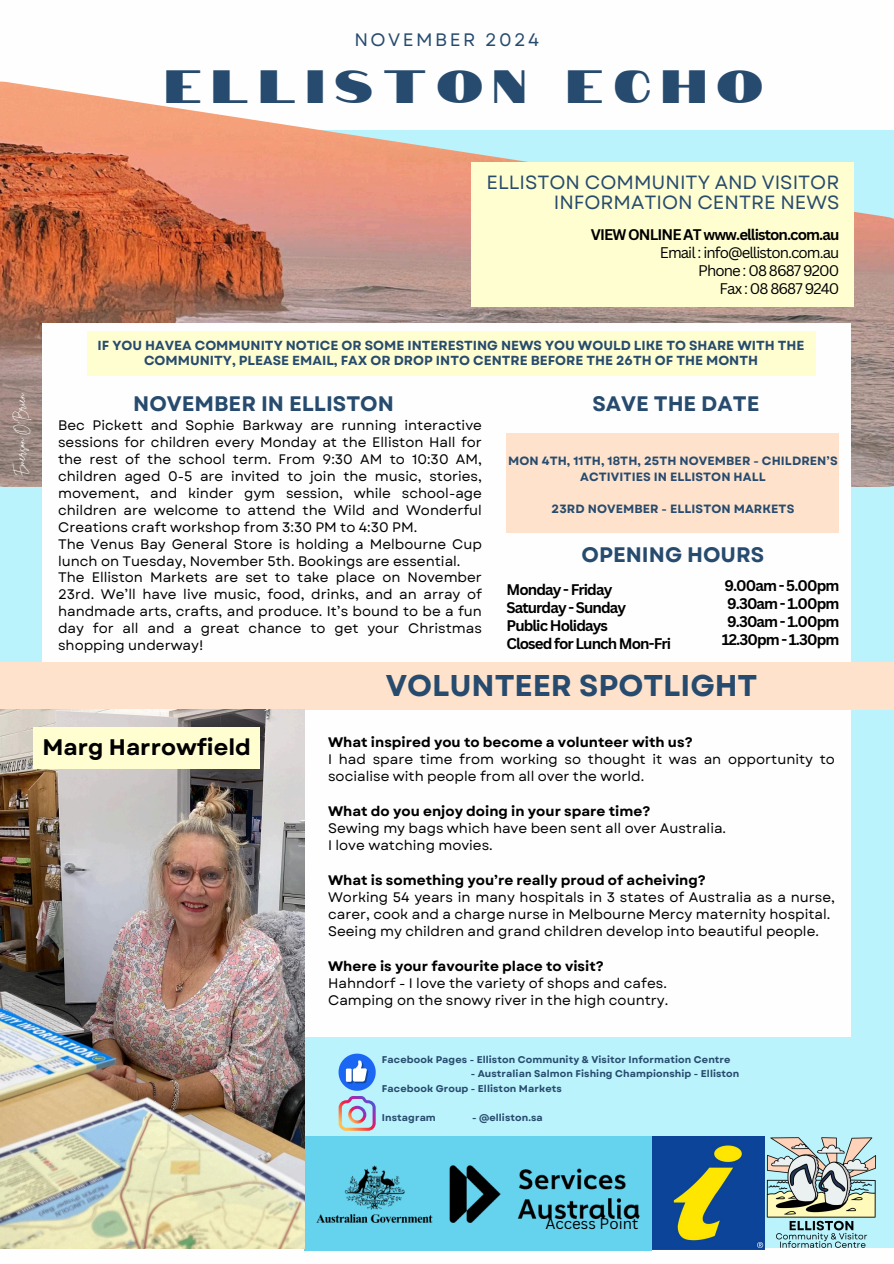
<style>
.page{position:relative;width:894px;height:1264px;background:#fff}
.page>*{position:absolute;margin:0;border:0;box-sizing:border-box;transform-origin:0 0}
.t1{font:46.5px "Notable";letter-spacing:.225em;color:#274b6e}
.t2{font:700 30px "Garet";color:#274b6e}
.t3{font:700 22.5px "Garet";color:#000}
.t4{font:700 21px "Garet";color:#274b6e}
.t5{font:19.05px/20.2px "Garet";color:#274b6e;text-align:right}
.t6{font:18px "Garet";letter-spacing:.14em;color:#274b6e}
.t7{font:700 15px/18px "Canva Sans";letter-spacing:-.06em;color:#000}
.t8{font:15px "Canva Sans";letter-spacing:-.06em;color:#000}
.t9{font:15px "Canva Sans";color:#000}
.t10{font:13.8px/16.8px "Garet";color:#000}
.t11{font:700 13.8px "Garet";color:#000}
.t12{font:700 13.05px/14.2px "Garet";color:#274b6e;text-align:center}
.t13{font:700 12px/15.8px "Garet";letter-spacing:.01em;color:#274b6e;text-align:center}
.t14{font:12px "Brittany Signature";color:#fefefe}
.t15{font:700 9.75px "Garet";letter-spacing:.01em;color:#274b6e}
</style>
<div class="page">
<div style="left:0;top:0;width:893px;height:1263px;background:#baf3fb"></div>
<div style="left:0;top:0;width:893px;height:129px;background:#fefefe"></div>
<div style="left:0;top:1248px;width:893px;height:15px;background:#fefefe"></div>
<img style="left:0;top:81px;width:893px;height:406px">
<div style="left:43px;top:323px;width:807px;height:713px;background:#fefefe"></div>
<img style="left:304px;top:1135px;width:572px;height:115px">
<svg style="left:338px;top:1053px;width:37px;height:77px"></svg>
<div style="left:0;top:662px;width:893px;height:47px;background:#fee2cb"></div>
<div style="left:506px;top:433px;width:333px;height:100px;background:#fee2cb"></div>
<div style="left:471px;top:162px;width:383px;height:144px;background:#fffed1"></div>
<div style="left:87px;top:331px;width:727px;height:44px;background:#fffed1"></div>
<img style="left:0;top:709px;width:304px;height:539px">
<div style="left:34px;top:726px;width:226px;height:42px;background:#fffed1"></div>
<p class="t6" style="left:354px;top:27px;width:186px">NOVEMBER 2024</p>
<h3 class="t1" style="left:165px;top:50px;width:599px">ELLISTON ECHO</h3>
<p class="t5" style="left:486px;top:172px;width:354px">ELLISTON COMMUNITY AND VISITOR<br>INFORMATION CENTRE NEWS</p>
<p class="t7" style="left:590px;top:225px;width:250px">VIEW ONLINE AT www.elliston.com.au</p>
<p class="t8" style="left:659px;top:242px;width:181px">Email : info@elliston.com.au</p>
<p class="t8" style="left:698px;top:260px;width:143px">Phone : 08 8687 9200</p>
<p class="t8" style="left:719px;top:278px;width:121px">Fax : 08 8687 9240</p>
<h3 class="t14" style="left:13px;top:476px;width:85px;rotate:-90deg">Emerson O'Brien</h3>
<p class="t12" style="left:97px;top:339px;width:708px">IF YOU HAVEA COMMUNITY NOTICE OR SOME INTERESTING NEWS YOU WOULD LIKE TO SHARE WITH THE<br>COMMUNITY, PLEASE EMAIL, FAX OR DROP INTO CENTRE BEFORE THE 26TH OF THE MONTH</p>
<p class="t4" style="left:133px;top:389px;width:262px">NOVEMBER IN ELLISTON</p>
<p class="t10" style="left:58px;top:417px;width:425px;text-align:justify">Bec Pickett and Sophie Barkway are running interactive sessions for children every Monday at the Elliston Hall for the rest of the school term. From 9:30 AM to 10:30 AM, children aged 0-5 are invited to join the music, stories, movement, and kinder gym session, while school-age children are welcome to attend the Wild and Wonderful Creations craft workshop from 3:30 PM to 4:30 PM.</p>
<p class="t10" style="left:58px;top:535px;width:425px">The Venus Bay General Store is holding a Melbourne Cup lunch on Tuesday, November 5th. Bookings are essential.</p>
<p class="t10" style="left:58px;top:569px;width:425px;text-align:justify">The Elliston Markets are set to take place on November 23rd. We’ll have live music, food, drinks, and an array of handmade arts, crafts, and produce. It’s bound to be a fun day for all and a great chance to get your Christmas shopping underway!</p>
<p class="t4" style="left:592px;top:389px;width:169px">SAVE THE DATE</p>
<p class="t13" style="left:508px;top:453px;width:331px">MON 4TH, 11TH, 18TH, 25TH NOVEMBER - CHILDREN’S<br>ACTIVITIES IN ELLISTON HALL</p>
<p class="t13" style="left:551px;top:500px;width:244px">23RD NOVEMBER - ELLISTON MARKETS</p>
<h3 class="t4" style="left:581px;top:540px;width:184px">OPENING HOURS</h3>
<h6 class="t7" style="left:506px;top:579px;width:121px">Monday - Friday<br>Saturday - Sunday<br>Public Holidays</h6>
<p class="t7" style="left:506px;top:633px;width:166px">Closed for Lunch Mon-Fri</p>
<p class="t7" style="left:721px;top:576px;width:119px;text-align:center">9.00am - 5.00pm<br>9.30am - 1.00pm<br>9.30am - 1.00pm<br>12.30pm - 1.30pm</p>
<p class="t2" style="left:385px;top:664px;width:373px">VOLUNTEER SPOTLIGHT</p>
<p class="t3" style="left:43px;top:730px;width:210px">Marg Harrowfield</p>
<h6 class="t11" style="left:328px;top:731px;width:366px">What inspired you to become a volunteer with us?</h6>
<h2 class="t10" style="left:328px;top:750px;width:508px;line-height:17.2px">I had spare time from working so thought it was an opportunity to socialise with people from all over the world.</h2>
<p class="t11" style="left:328px;top:800px;width:324px">What do you enjoy doing in your spare time?</p>
<h4 class="t10" style="left:328px;top:819px;width:399px">Sewing my bags which have been sent all over Australia.</h4>
<p class="t10" style="left:328px;top:837px;width:166px">I love watching movies.</p>
<p class="t11" style="left:328px;top:869px;width:379px">What is something you’re really proud of acheiving?</p>
<p class="t10" style="left:328px;top:888px;width:508px;line-height:17.2px">Working 54 years in many hospitals in 3 states of Australia as a nurse, carer, cook and a charge nurse in Melbourne Mercy maternity hospital.</p>
<p class="t10" style="left:328px;top:923px;width:492px">Seeing my children and grand children develop into beautiful people.</p>
<p class="t11" style="left:328px;top:956px;width:277px">Where is your favourite place to visit?</p>
<p class="t10" style="left:328px;top:974px;width:340px">Hahndorf - I love the variety of shops and cafes.</p>
<p class="t10" style="left:328px;top:992px;width:341px">Camping on the snowy river in the high country.</p>
<p class="t15" style="left:382px;top:1052px;width:350px">Facebook Pages - Elliston Community &amp; Visitor Information Centre</p>
<p class="t15" style="left:470px;top:1066px;width:270px">- Australian Salmon Fishing Championship - Elliston</p>
<p class="t15" style="left:382px;top:1081px;width:181px">Facebook Group - Elliston Markets</p>
<p class="t15" style="left:382px;top:1110px;width:55px">Instagram</p>
<p class="t15" style="left:472px;top:1110px;width:72px">- @elliston.sa</p>
<p class="t9" style="left:545px;top:1213px;width:94px">Access Point</p>
</div>
